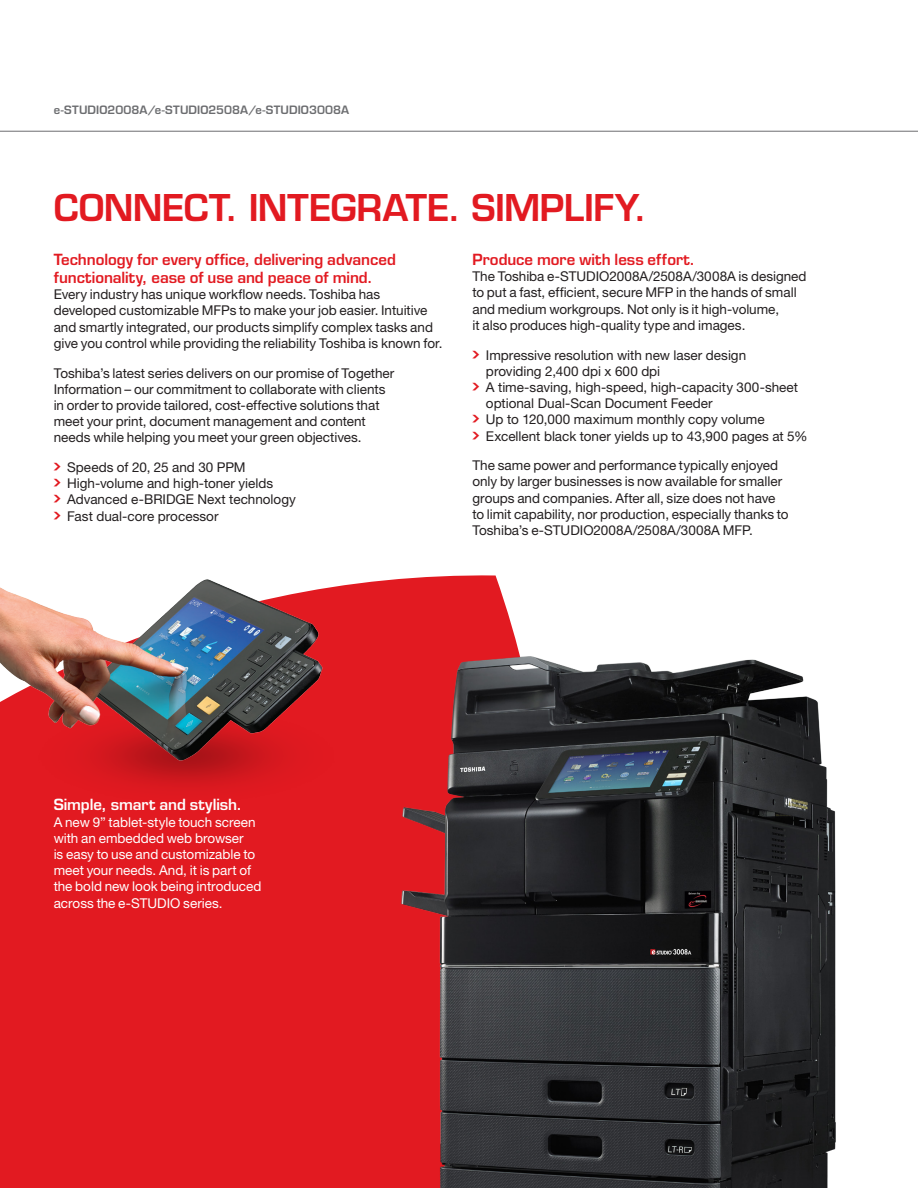
<style>
.page{position:relative;width:918px;height:1188px;background:#fff}
.page>*{position:absolute;margin:0;border:0;box-sizing:border-box;transform-origin:0 0}
.Section_title_gradie{font:600 36px "Eurostile LT Std";letter-spacing:-.015em;color:#e21a21}
.Sub_heading_level_1{font:600 15px/18px "Eurostile LT Std";color:#e21a21}
.Sub_heading_level_1-2{font:600 15px "Eurostile LT Std";letter-spacing:-.005em;color:#fff}
.Main_text_BLACK{font:13.5px/16.2px "Helvetica Neue LT Std";color:#231f20}
.Sub_heading_level_1-3{font:13.5px/16.2px "Helvetica Neue LT Std";color:#fff}
.t1{font:600 11.25px "Eurostile LT Std";letter-spacing:.01em;color:#6c6d70}
.s1{font-family:"Chevron";font-size:19.5px;color:#e21a21}
</style>
<div class="page">
<div style="left:0;top:575px;width:520px;height:613px;background:#e21a21"></div>
<img style="left:27px;top:646px;width:324px;height:216px">
<img style="left:0;top:575px;width:327px;height:189px">
<hr style="left:0;top:131px;width:918px;height:1px;background:#6c6d70">
<img style="left:402px;top:656px;width:434px;height:532px">
<p class="t1" style="left:54px;top:103px;width:297px">e-STUDIO2008A/e-STUDIO2508A/e-STUDIO3008A</p>
<p class="Section_title_gradie" style="left:54px;top:186px;width:595px">CONNECT. INTEGRATE. SIMPLIFY.</p>
<p class="Sub_heading_level_1" style="left:54px;top:250px;width:344px">Technology for every office, delivering advanced functionality, ease of use and peace of mind.</p>
<p class="Main_text_BLACK" style="left:54px;top:286px;width:390px">Every industry has unique workflow needs. Toshiba has developed customizable MFPs to make your job easier. Intuitive and smartly integrated, our products simplify complex tasks and give you control while providing the reliability Toshiba is known for.</p>
<p class="Main_text_BLACK" style="left:54px;top:364px;width:342px">Toshiba’s latest series delivers on our promise of Together Information – our commitment to collaborate with clients in order to provide tailored, cost-effective solutions that meet your print, document management and content needs while helping you meet your green objectives.</p>
<p class="Main_text_BLACK" style="left:54px;top:459px;width:194px"><span class="s1">•</span> Speeds of 20, 25 and 30 PPM</p>
<p class="Main_text_BLACK" style="left:54px;top:475px;width:221px"><span class="s1">•</span> High-volume and high-toner yields</p>
<p class="Main_text_BLACK" style="left:54px;top:491px;width:244px"><span class="s1">•</span> Advanced e-BRIDGE Next technology</p>
<p class="Main_text_BLACK" style="left:54px;top:508px;width:166px"><span class="s1">•</span> Fast dual-core processor</p>
<p class="Sub_heading_level_1" style="left:472px;top:250px;width:224px">Produce more with less effort.</p>
<p class="Main_text_BLACK" style="left:472px;top:268px;width:336px">The Toshiba e-STUDIO2008A/2508A/3008A is designed to put a fast, efficient, secure MFP in the hands of small and medium workgroups. Not only is it high-volume,<br>it also produces high-quality type and images.</p>
<p class="Main_text_BLACK" style="left:486px;top:346px;width:262px;text-indent:-14px"><span class="s1">•</span> Impressive resolution with new laser design providing 2,400 dpi x 600 dpi</p>
<p class="Main_text_BLACK" style="left:486px;top:379px;width:314px;text-indent:-14px"><span class="s1">•</span> A time-saving, high-speed, high-capacity 300-sheet optional Dual-Scan Document Feeder</p>
<p class="Main_text_BLACK" style="left:472px;top:411px;width:294px"><span class="s1">•</span> Up to 120,000 maximum monthly copy volume</p>
<p class="Main_text_BLACK" style="left:472px;top:427px;width:337px"><span class="s1">•</span> Excellent black toner yields up to 43,900 pages at 5%</p>
<p class="Main_text_BLACK" style="left:472px;top:457px;width:318px">The same power and performance typically enjoyed only by larger businesses is now available for smaller groups and companies. After all, size does not have to limit capability, nor production, especially thanks to Toshiba’s e-STUDIO2008A/2508A/3008A MFP.</p>
<p class="Sub_heading_level_1-2" style="left:54px;top:796px;width:190px">Simple, smart and stylish.</p>
<p class="Sub_heading_level_1-3" style="left:54px;top:814px;width:209px">A new 9” tablet-style touch screen with an embedded web browser<br>is easy to use and customizable to meet your needs. And, it is part of the bold new look being introduced across the e-STUDIO series.</p>
</div>
